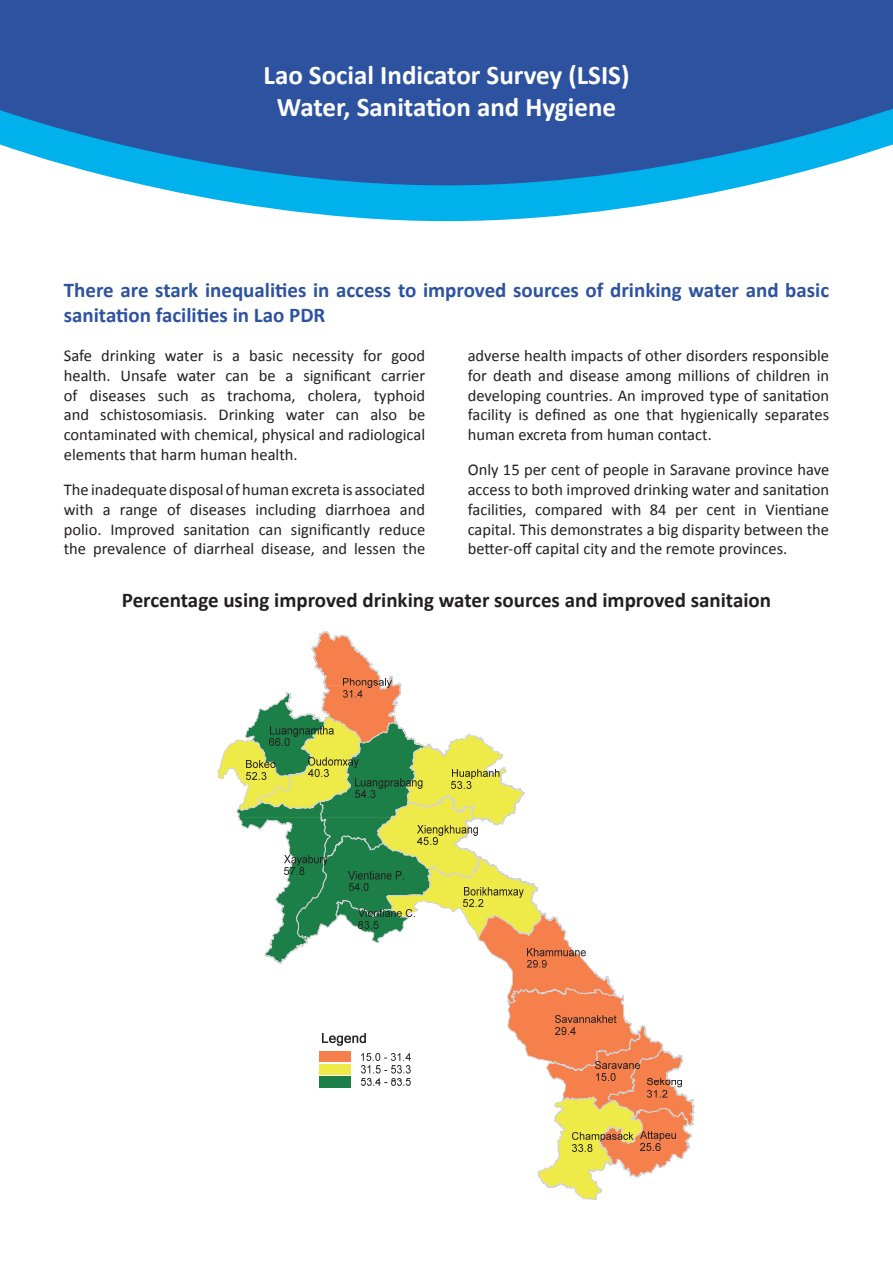
<style>
.page{position:relative;width:893px;height:1263px;background:#fff}
.page>*{position:absolute;margin:0;border:0;box-sizing:border-box;transform-origin:0 0}
.t1{font:700 27px/32.4px "Calibri";color:#fff;text-align:center}
.t2{font:700 21px/25.2px "Calibri";color:#2d53a0}
.t3{font:700 21px "Calibri";color:#231f20}
.t4{font:16.5px/19.8px "Calibri";color:#231f20;text-align:justify}
</style>
<div class="page">
<svg style="left:144px;top:185px;width:605px;height:36px;fill:#00b1ec"></svg>
<svg style="left:0;top:0;width:893px;height:185px;background:#2f62ab"></svg>
<svg style="left:217px;top:631px;width:478px;height:569px"></svg>
<img style="left:648px;top:1081px;width:34px;height:20px">
<img style="left:648px;top:1090px;width:19px;height:23px">
<img style="left:572px;top:1132px;width:61px;height:10px">
<img style="left:572px;top:1144px;width:20px;height:23px">
<img style="left:640px;top:1131px;width:36px;height:15px">
<img style="left:641px;top:1143px;width:20px;height:23px">
<div style="left:319px;top:1081px;width:32px;height:6px;background:#1b7f47"></div>
<img style="left:361px;top:1081px;width:49px;height:7px">
<h1 class="t1" style="left:264px;top:58px;width:367px">Lao Social Indicator Survey (LSIS)<br>Water, Sanitation and Hygiene</h1>
<p class="t2" style="left:64px;top:277px;width:767px">There are stark inequalities in access to improved sources of drinking water and basic sanitation facilities in Lao PDR</p>
<p class="t4" style="left:64px;top:345px;width:363px">Safe drinking water is a basic necessity for good health. Unsafe water can be a significant carrier of diseases such as trachoma, cholera, typhoid and schistosomiasis. Drinking water can also be contaminated with chemical, physical and radiological elements that harm human health.</p>
<p class="t4" style="left:64px;top:479px;width:363px">The inadequate disposal of human excreta is associated with a range of diseases including diarrhoea and polio. Improved sanitation can significantly reduce the prevalence of diarrheal disease, and lessen the</p>
<p class="t4" style="left:468px;top:345px;width:363px">adverse health impacts of other disorders responsible for death and disease among millions of children in developing countries. An improved type of sanitation facility is defined as one that hygienically separates human excreta from human contact.</p>
<p class="t4" style="left:468px;top:459px;width:363px">Only 15 per cent of people in Saravane province have access to both improved drinking water and sanitation facilities, compared with 84 per cent in Vientiane capital. This demonstrates a big disparity between the better-off capital city and the remote provinces.</p>
<p class="t3" style="left:122px;top:587px;width:651px">Percentage using improved drinking water sources and improved sanitaion</p>
</div>
